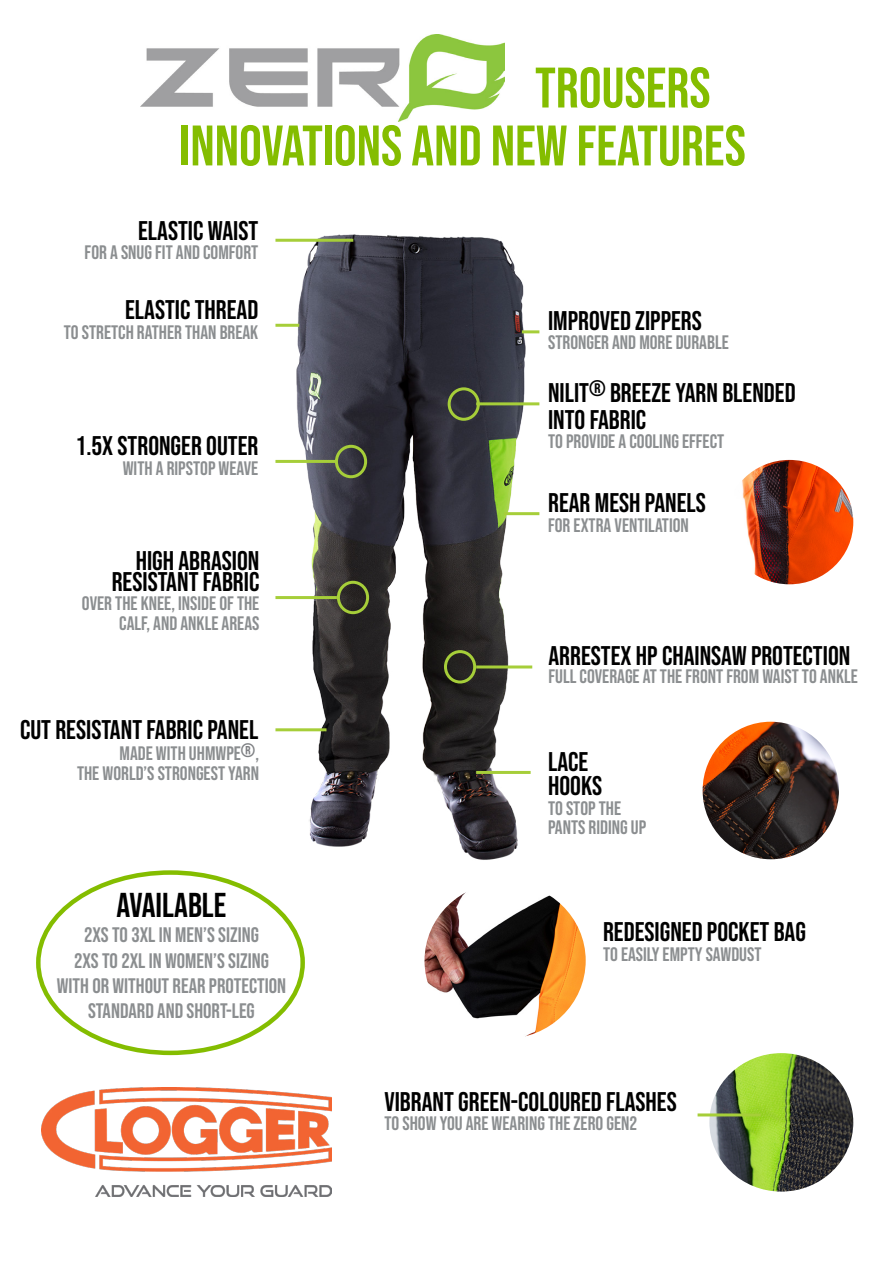
<style>
.page{position:relative;width:893px;height:1263px;background:#fff}
.page>*{position:absolute;margin:0;border:0;box-sizing:border-box;transform-origin:0 0}
.t1{font:57px/57.9px "Bebas Neue";color:#84bd00}
.t2{font:34.5px "Bebas Neue";color:#000}
.t3{font:27px/21px "Bebas Neue";color:#000;text-align:right}
.t4{font:21px/25.2px "Bebas Neue";color:#8b8e90;text-align:center}
.t5{font:19.5px/19.5px "Bebas Neue";color:#8b8e90;text-align:right}
</style>
<div class="page">
<img style="left:709px;top:1053px;width:144px;height:138px">
<img style="left:140px;top:35px;width:365px;height:87px">
<img style="left:42px;top:1088px;width:289px;height:109px">
<img style="left:285px;top:234px;width:246px;height:626px">
<img style="left:424px;top:892px;width:162px;height:145px">
<hr style="left:275px;top:239px;width:78px;height:3px;background:#a6ce39">
<hr style="left:275px;top:324px;width:24px;height:3px;background:#a6ce39">
<hr style="left:522px;top:330px;width:17px;height:3px;background:#a6ce39">
<div style="left:337px;top:581px;width:32px;height:33px;border:3px solid #a6ce39;border-radius:50%"></div>
<hr style="left:275px;top:596px;width:62px;height:3px;background:#a6ce39">
<hr style="left:275px;top:460px;width:62px;height:3px;background:#a6ce39">
<div style="left:335px;top:445px;width:32px;height:33px;border:3px solid #a6ce39;border-radius:50%"></div>
<hr style="left:476px;top:402px;width:63px;height:3px;background:#a6ce39">
<div style="left:448px;top:387px;width:32px;height:34px;border:3px solid #a6ce39;border-radius:50%"></div>
<hr style="left:476px;top:665px;width:56px;height:3px;background:#a6ce39">
<div style="left:444px;top:650px;width:32px;height:33px;border:3px solid #a6ce39;border-radius:50%"></div>
<hr style="left:476px;top:771px;width:55px;height:3px;background:#a6ce39">
<hr style="left:698px;top:1113px;width:63px;height:3px;background:#a6ce39">
<hr style="left:504px;top:512px;width:35px;height:3px;background:#a6ce39">
<img style="left:742px;top:460px;width:111px;height:124px">
<img style="left:703px;top:722px;width:136px;height:137px">
<hr style="left:275px;top:728px;width:51px;height:3px;background:#a6ce39">
<h1 class="t1" style="left:179px;top:58px;width:568px;text-indent:356px">TROUSERS<br>INNOVATIONS AND NEW FEATURES</h1>
<h3 class="t3" style="left:138px;top:219px;width:122px">ELASTIC WAIST</h3>
<p class="t5" style="left:85px;top:242px;width:175px">FOR A SNUG FIT AND COMFORT</p>
<h3 class="t3" style="left:125px;top:299px;width:135px">ELASTIC THREAD</h3>
<p class="t5" style="left:64px;top:322px;width:196px">TO STRETCH RATHER THAN BREAK</p>
<h3 class="t3" style="left:76px;top:435px;width:184px">1.5X STRONGER OUTER</h3>
<p class="t5" style="left:123px;top:458px;width:137px">WITH A RIPSTOP WEAVE</p>
<h3 class="t3" style="left:112px;top:550px;width:149px">HIGH ABRASION<br>RESISTANT FABRIC</h3>
<p class="t5" style="left:82px;top:594px;width:179px">OVER THE KNEE, INSIDE OF THE<br>CALF, AND ANKLE AREAS</p>
<h3 class="t3" style="left:20px;top:719px;width:240px">CUT RESISTANT FABRIC PANEL</h3>
<p class="t5" style="left:77px;top:743px;width:184px">MADE WITH UHMWPE<sup>®</sup>,<br>THE WORLD’S STRONGEST YARN</p>
<h2 class="t2" style="left:117px;top:886px;width:111px">AVAILABLE</h2>
<p class="t4" style="left:57px;top:922px;width:231px">2XS TO 3XL IN MEN’S SIZING<br>2XS TO 2XL IN WOMEN’S SIZING<br>WITH OR WITHOUT REAR PROTECTION<br>STANDARD AND SHORT-LEG</p>
<h3 class="t3" style="left:548px;top:310px;width:155px">IMPROVED ZIPPERS</h3>
<p class="t5" style="left:548px;top:333px;width:182px">STRONGER AND MORE DURABLE</p>
<h3 class="t3" style="left:548px;top:382px;width:249px">NILIT<sup>®</sup> BREEZE YARN BLENDED</h3>
<h3 class="t3" style="left:548px;top:409px;width:100px">INTO FABRIC</h3>
<p class="t5" style="left:548px;top:432px;width:178px">TO PROVIDE A COOLING EFFECT</p>
<h3 class="t3" style="left:548px;top:492px;width:159px">REAR MESH PANELS</h3>
<p class="t5" style="left:548px;top:515px;width:142px">FOR EXTRA VENTILATION</p>
<h3 class="t3" style="left:548px;top:645px;width:303px">ARRESTEX HP CHAINSAW PROTECTION</h3>
<p class="t5" style="left:548px;top:667px;width:311px">FULL COVERAGE AT THE FRONT FROM WAIST TO ANKLE</p>
<h3 class="t3" style="left:548px;top:751px;width:42px">LACE</h3>
<h3 class="t3" style="left:548px;top:775px;width:55px">HOOKS</h3>
<p class="t5" style="left:548px;top:798px;width:100px;text-align:left">TO STOP THE<br>PANTS RIDING UP</p>
<h3 class="t3" style="left:603px;top:921px;width:204px">REDESIGNED POCKET BAG</h3>
<p class="t5" style="left:603px;top:944px;width:160px">TO EASILY EMPTY SAWDUST</p>
<h3 class="t3" style="left:384px;top:1090px;width:294px">VIBRANT GREEN-COLOURED FLASHES</h3>
<p class="t5" style="left:384px;top:1114px;width:254px">TO SHOW YOU ARE WEARING THE ZERO GEN2</p>
</div>
